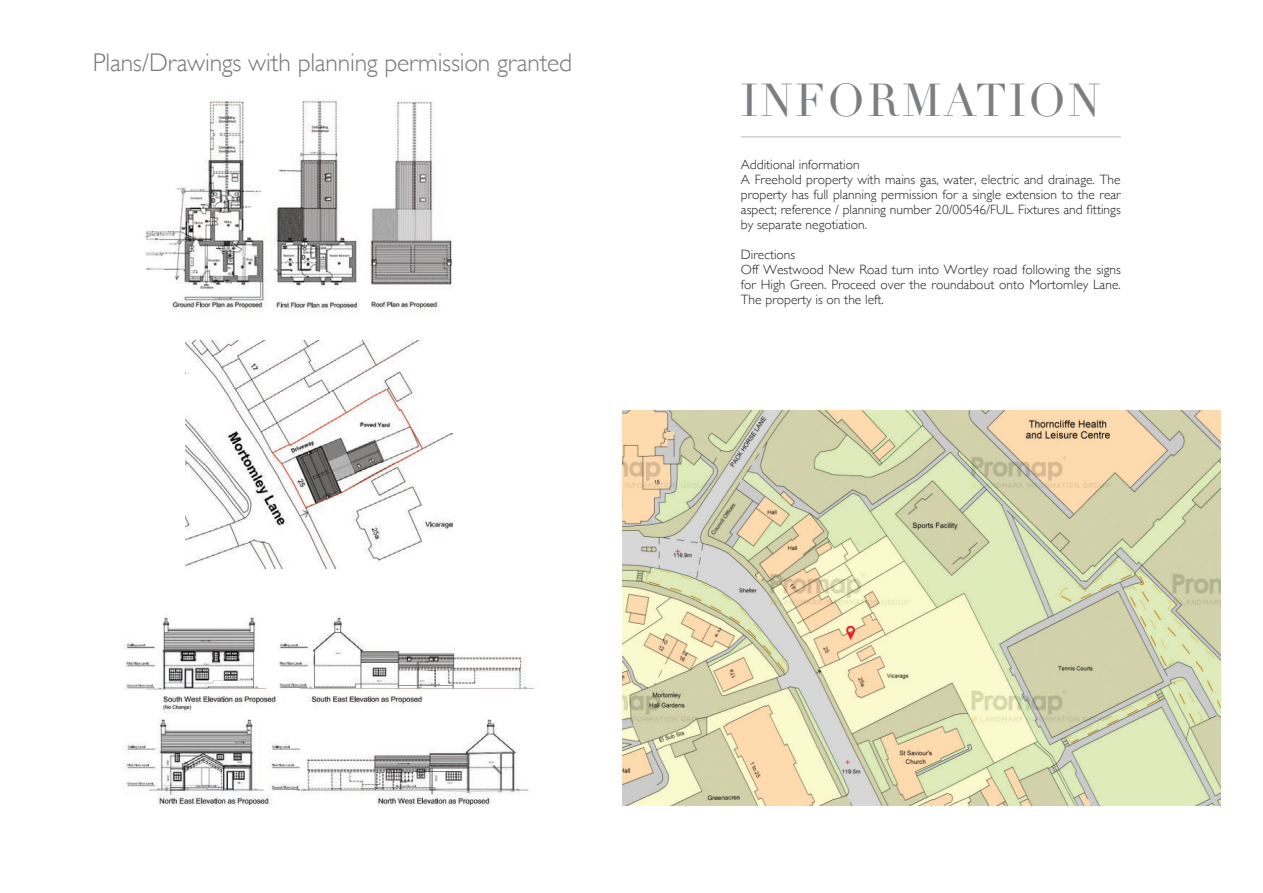
<style>
.page{position:relative;width:1263px;height:893px;background:#fff}
.page>*{position:absolute;margin:0;border:0;box-sizing:border-box;transform-origin:0 0}
.t1{font:45px "Didot";letter-spacing:.05em;color:#7c7e83}
.t2{font:300 25.5px "Gill Sans";letter-spacing:-.01em;color:#76787b}
.t3{font:300 13.5px/15px "Gill Sans";color:#231f20;text-align:justify}
</style>
<div class="page">
<img style="left:145px;top:99px;width:307px;height:214px">
<img style="left:622px;top:411px;width:598px;height:395px">
<img style="left:185px;top:340px;width:267px;height:228px">
<img style="left:123px;top:615px;width:411px;height:191px">
<hr style="left:741px;top:137px;width:380px;height:1px;background:#b4b5b8">
<p class="t2" style="left:93px;top:42px;width:481px">Plans/Drawings with planning permission granted</p>
<p class="t1" style="left:741px;top:73px;width:361px">INFORMATION</p>
<p class="t3" style="left:741px;top:156px;width:120px">Additional information</p>
<p class="t3" style="left:741px;top:171px;width:381px">A Freehold property with mains gas, water, electric and drainage. The property has full planning permission for a single extension to the rear aspect; reference / planning number 20/00546/FUL. Fixtures and fittings by separate negotiation.</p>
<p class="t3" style="left:741px;top:246px;width:56px">Directions</p>
<p class="t3" style="left:741px;top:261px;width:382px">Off Westwood New Road turn into Wortley road following the signs for High Green. Proceed over the roundabout onto Mortomley Lane.<br>The property is on the left.</p>
</div>
